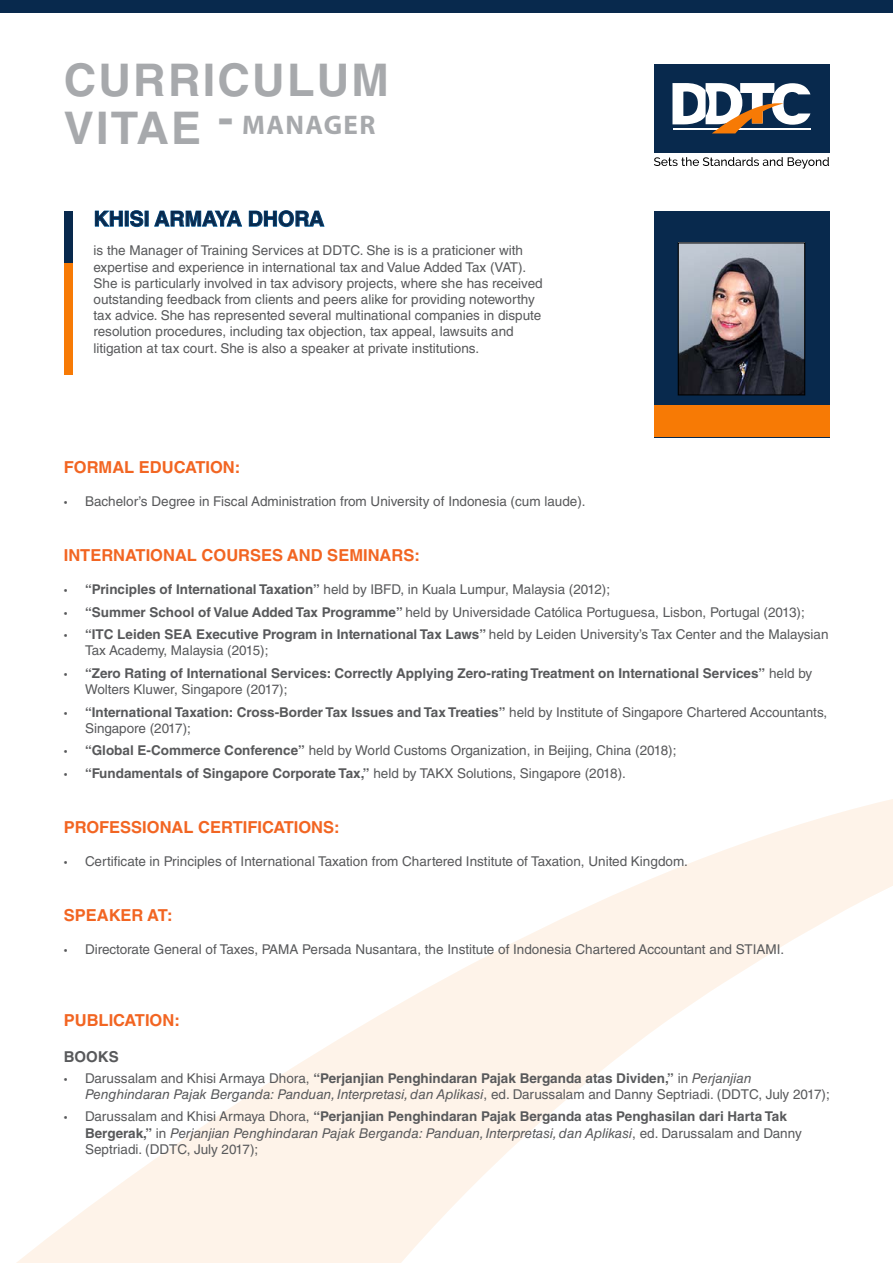
<style>
.page{position:relative;width:893px;height:1263px;background:#fff}
.page>*{position:absolute;margin:0;border:0;box-sizing:border-box;transform-origin:0 0}
.t1{font:700 45px "Helvetica LT Std";letter-spacing:.05em;color:#a7a9ac}
.t2{font:700 27px "Myriad Pro";letter-spacing:.05em;color:#a7a9ac}
.t3{font:700 21px "Helvetica LT Std";color:#08294d}
.t4{font:700 16.5px "Helvetica LT Std";color:#f26522}
.t5{font:700 15px "Helvetica LT Std";color:#58595b}
.t6{font:13.5px/16.2px "Helvetica LT Std";color:#58595b}
.t7{font:700 13.5px/16.2px "Helvetica LT Std";color:#58595b}
.s1{font-family:"Helvetica LT Std";font-size:45px}
.s2{font-family:"Myriad Pro"}
.s3{font-weight:700}
.s4{font-family:"Myriad Pro";font-weight:400}
.s5{font-weight:400}
.s6{font-style:italic}
</style>
<div class="page">
<svg style="left:16px;top:799px;width:877px;height:464px"></svg>
<div style="left:0;top:0;width:893px;height:13px;background:#08294d"></div>
<div style="left:654px;top:211px;width:175px;height:226px;background:#08294d"></div>
<div style="left:654px;top:405px;width:175px;height:32px;background:#f77a05"></div>
<div style="left:64px;top:211px;width:8px;height:53px;background:#08294d"></div>
<div style="left:64px;top:264px;width:8px;height:111px;background:#f77a05"></div>
<img style="left:680px;top:244px;width:123px;height:149px">
<div style="left:678px;top:242px;width:127px;height:153px;border:1px solid #000"></div>
<div style="left:654px;top:64px;width:175px;height:89px;background:#08294d"></div>
<svg style="left:672px;top:83px;width:138px;height:50px"></svg>
<svg style="left:654px;top:157px;width:175px;height:12px"></svg>
<svg style="left:95px;top:211px;width:28px;height:15px"></svg>
<div style="left:125px;top:211px;width:4px;height:15px;border:1px solid #005996"></div>
<svg style="left:130px;top:210px;width:13px;height:17px"></svg>
<svg style="left:154px;top:211px;width:88px;height:15px"></svg>
<svg style="left:249px;top:210px;width:75px;height:17px"></svg>
<h1 class="t1" style="left:64px;top:53px;width:327px">CURRICULUM</h1>
<h2 class="t2" style="left:64px;top:107px;width:313px"><span class="s1">VITAE -</span> MANAGER</h2>
<h3 class="t3" style="left:94px;top:206px;width:232px">KHISI ARMAYA DHORA</h3>
<p class="t6" style="left:94px;top:243px;width:451px">is the Manager of Training Services at DDTC. She is is a praticioner with expertise and experience in international tax and Value Added Tax (VAT).<br>She is particularly involved in tax advisory projects, where she has received outstanding feedback from clients and peers alike for providing noteworthy tax advice. She has represented several multinational companies in dispute resolution procedures, including tax objection, tax appeal, lawsuits and litigation at tax court. She is also a speaker at private institutions.</p>
<p class="t4" style="left:64px;top:457px;width:178px">FORMAL EDUCATION:</p>
<p class="t6" style="left:64px;top:493px;width:523px"><span class="s2">•</span> Bachelor’s Degree in Fiscal Administration from University of Indonesia (cum laude).</p>
<p class="t4" style="left:64px;top:545px;width:358px">INTERNATIONAL COURSES AND SEMINARS:</p>
<p class="t6" style="left:64px;top:581px;width:548px"><span class="s2">•</span> <span class="s3">“Principles of International Taxation”</span> held by IBFD, in Kuala Lumpur, Malaysia (2012);</p>
<p class="t6" style="left:64px;top:604px;width:743px"><span class="s2">•</span> <span class="s3">“Summer School of Value Added Tax Programme”</span> held by Universidade Católica Portuguesa, Lisbon, Portugal (2013);</p>
<p class="t6" style="left:85px;top:626px;width:745px;text-indent:-21px"><span class="s2">•</span> <span class="s3">“ITC Leiden SEA Executive Program in International Tax Laws”</span> held by Leiden University’s Tax Center and the Malaysian<br>Tax Academy, Malaysia (2015);</p>
<p class="t7" style="left:85px;top:665px;width:729px;text-indent:-21px"><span class="s4">•</span> “Zero Rating of International Services: Correctly Applying Zero-rating Treatment on International Services” <span class="s5">held by<br>Wolters Kluwer, Singapore (2017);</span></p>
<p class="t6" style="left:85px;top:704px;width:744px;text-indent:-21px"><span class="s2">•</span> <span class="s3">“International Taxation: Cross-Border Tax Issues and Tax Treaties”</span> held by Institute of Singapore Chartered Accountants,<br>Singapore (2017);</p>
<p class="t6" style="left:64px;top:742px;width:614px"><span class="s2">•</span> <span class="s3">“Global E-Commerce Conference”</span> held by World Customs Organization, in Beijing, China (2018);</p>
<p class="t7" style="left:64px;top:765px;width:564px"><span class="s4">•</span> “Fundamentals of Singapore Corporate Tax,” <span class="s5">held by TAKX Solutions, Singapore (2018).</span></p>
<p class="t4" style="left:64px;top:817px;width:277px">PROFESSIONAL CERTIFICATIONS:</p>
<p class="t6" style="left:64px;top:853px;width:626px"><span class="s2">•</span> Certificate in Principles of International Taxation from Chartered Institute of Taxation, United Kingdom.</p>
<p class="t4" style="left:64px;top:905px;width:110px">SPEAKER AT:</p>
<p class="t6" style="left:64px;top:941px;width:722px"><span class="s2">•</span> Directorate General of Taxes, PAMA Persada Nusantara, the Institute of Indonesia Chartered Accountant and STIAMI.</p>
<p class="t4" style="left:64px;top:1010px;width:118px">PUBLICATION:</p>
<p class="t5" style="left:64px;top:1048px;width:57px">BOOKS</p>
<p class="t6" style="left:85px;top:1070px;width:746px;text-indent:-21px"><span class="s2">•</span> Darussalam and Khisi Armaya Dhora, <span class="s3">“Perjanjian Penghindaran Pajak Berganda atas Dividen,”</span> in <span class="s6">Perjanjian<br>Penghindaran Pajak Berganda: Panduan, Interpretasi, dan Aplikasi</span>, ed. Darussalam and Danny Septriadi. (DDTC, July 2017);</p>
<p class="t6" style="left:85px;top:1108px;width:718px;text-indent:-21px"><span class="s2">•</span> Darussalam and Khisi Armaya Dhora, <span class="s3">“Perjanjian Penghindaran Pajak Berganda atas Penghasilan dari Harta Tak<br>Bergerak,”</span> in <span class="s6">Perjanjian Penghindaran Pajak Berganda: Panduan, Interpretasi, dan Aplikasi</span>, ed. Darussalam and Danny<br>Septriadi. (DDTC, July 2017);</p>
</div>
